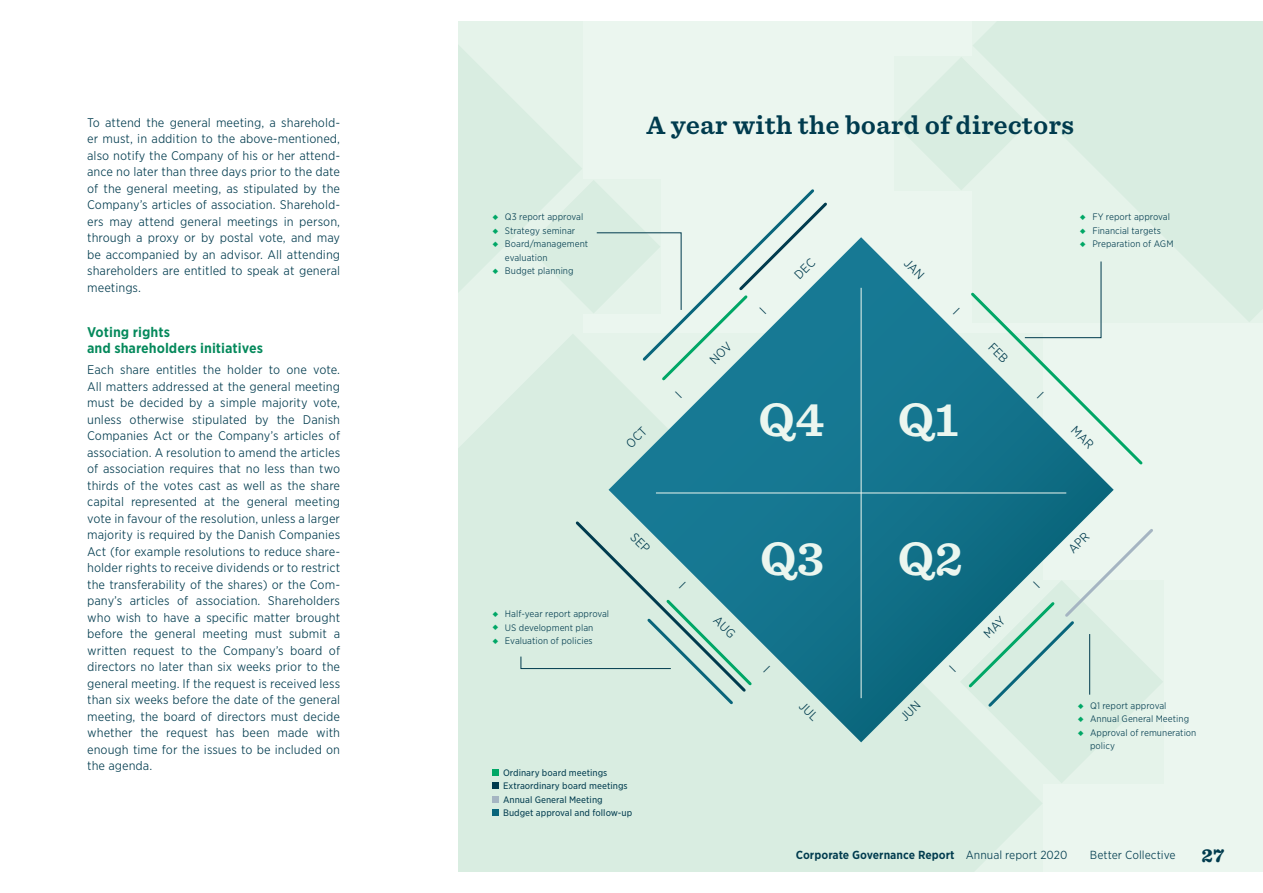
<style>
.page{position:relative;width:1263px;height:893px;background:#fff}
.page>*{position:absolute;margin:0;border:0;box-sizing:border-box;transform-origin:0 0}
.t1{font:700 45px "Sentinel S Sm";color:#ebf6ef}
.t2{font:700 24px "Sentinel S Sm";color:#003b4e}
.t3{font:900 18px "Sentinel S Sm";color:#003b4e}
.t4{font:700 13.5px/16.5px "Gotham Narrow S Sm";color:#04895b}
.t5{font:300 12px/16.5px "Gotham Narrow S Sm";color:#003b4e;text-align:justify}
.t6{font:700 11.25px "Gotham Narrow S Sm";color:#003b4e}
.t7{font:300 11.25px "Gotham Narrow S Sm";color:#003b4e}
.t8{font:300 9px/13.5px "Gotham Narrow S Sm";color:#003b4e}
.t9{font:9px/13.5px "Gotham Narrow S Sm";color:#003b4e}
.s1{color:#00a766}
.s2{font-weight:300}
</style>
<div class="page">
<div style="left:459px;top:21px;width:804px;height:851px;background:#ebf6ef"></div>
<svg style="left:973px;top:21px;width:290px;height:301px;fill:#d9ede1"></svg>
<svg style="left:895px;top:57px;width:133px;height:133px"></svg>
<svg style="left:459px;top:46px;width:123px;height:246px;fill:#d9ede1"></svg>
<div style="left:459px;top:380px;width:584px;height:492px;background:#d9ede1"></div>
<svg style="left:608px;top:237px;width:506px;height:505px;background:#4390a1"></svg>
<hr style="left:861px;top:288px;width:1px;height:410px;background:#ebf6ef">
<hr style="left:656px;top:493px;width:410px;height:1px;background:#ebf6ef">
<div style="left:492px;top:769px;width:7px;height:7px;background:#00a766"></div>
<div style="left:492px;top:783px;width:7px;height:6px;background:#003b4e"></div>
<div style="left:492px;top:796px;width:7px;height:7px;background:#a5b5c2"></div>
<div style="left:492px;top:810px;width:7px;height:6px;background:#09657b"></div>
<svg style="left:903px;top:258px;width:22px;height:21px"></svg>
<svg style="left:953px;top:308px;width:7px;height:6px"></svg>
<svg style="left:968px;top:261px;width:177px;height:206px"></svg>
<svg style="left:520px;top:519px;width:234px;height:188px;background:#b4d6d0"></svg>
<svg style="left:763px;top:666px;width:7px;height:6px"></svg>
<svg style="left:798px;top:701px;width:21px;height:20px"></svg>
<svg style="left:625px;top:426px;width:23px;height:22px"></svg>
<svg style="left:675px;top:392px;width:7px;height:6px"></svg>
<svg style="left:527px;top:180px;width:303px;height:203px"></svg>
<svg style="left:899px;top:701px;width:22px;height:21px"></svg>
<svg style="left:949px;top:526px;width:214px;height:257px"></svg>
<p class="t5" style="left:87px;top:114px;width:255px">To attend the general meeting, a sharehold&shy;er must, in addition to the above-mentioned, also notify the Company of his or her attend&shy;ance no later than three days prior to the date of the general meeting, as stipulated by the Company’s articles of association. Sharehold&shy;ers may attend general meetings in person, through a proxy or by postal vote, and may be accompanied by an advisor. All attending shareholders are entitled to speak at general meetings.</p>
<p class="t4" style="left:87px;top:324px;width:177px">Voting rights<br>and shareholders initiatives</p>
<p class="t5" style="left:87px;top:361px;width:255px">Each share entitles the holder to one vote.<br>All matters addressed at the general meeting must be decided by a simple majority vote, unless otherwise stipulated by the Danish Companies Act or the Company’s articles of association. A resolution to amend the articles of association requires that no less than two thirds of the votes cast as well as the share capital represented at the general meeting vote in favour of the resolution, unless a larger majority is required by the Danish Companies Act (for example resolutions to reduce share&shy;holder rights to receive dividends or to restrict the transferability of the shares) or the Com&shy;pany’s articles of association. Shareholders who wish to have a specific matter brought before the general meeting must submit a written request to the Company’s board of directors no later than six weeks prior to the general meeting. If the request is received less than six weeks before the date of the general meeting, the board of directors must decide whether the request has been made with enough time for the issues to be included on the agenda.</p>
<p class="t8" style="left:492px;top:210px;width:93px"><span class="s1">○</span> Q3 report approval</p>
<p class="t8" style="left:492px;top:224px;width:85px"><span class="s1">○</span> Strategy seminar</p>
<p class="t8" style="left:505px;top:237px;width:85px;text-indent:-13px"><span class="s1">○</span> Board/management evaluation</p>
<p class="t8" style="left:492px;top:264px;width:83px"><span class="s1">○</span> Budget planning</p>
<h2 class="t2" style="left:647px;top:105px;width:429px">A year with the board of directors</h2>
<p class="t8" style="left:1080px;top:210px;width:92px"><span class="s1">○</span> FY report approval</p>
<p class="t8" style="left:1080px;top:224px;width:83px"><span class="s1">○</span> Financial targets</p>
<p class="t8" style="left:1080px;top:237px;width:95px"><span class="s1">○</span> Preparation of AGM</p>
<p class="t8" style="left:492px;top:607px;width:119px"><span class="s1">○</span> Half-year report approval</p>
<p class="t8" style="left:492px;top:620px;width:103px"><span class="s1">○</span> US development plan</p>
<p class="t8" style="left:492px;top:634px;width:102px"><span class="s1">○</span> Evaluation of policies</p>
<p class="t9" style="left:503px;top:765px;width:131px">Ordinary board meetings<br>Extraordinary board meetings<br>Annual General Meeting<br>Budget approval and follow-up</p>
<h1 class="t1" style="left:758px;top:382px;width:68px">Q4</h1>
<h1 class="t1" style="left:898px;top:382px;width:63px">Q1</h1>
<h1 class="t1" style="left:760px;top:521px;width:66px">Q3</h1>
<h1 class="t1" style="left:898px;top:521px;width:67px">Q2</h1>
<p class="t8" style="left:1077px;top:699px;width:91px"><span class="s1">○</span> Q1 report approval</p>
<p class="t8" style="left:1077px;top:712px;width:113px"><span class="s1">○</span> Annual General Meeting</p>
<p class="t8" style="left:1090px;top:726px;width:108px;text-indent:-13px"><span class="s1">○</span> Approval of remuneration policy</p>
<p class="t6" style="left:796px;top:848px;width:273px">Corporate Governance Report <span class="s2">Annual report 2020</span></p>
<p class="t7" style="left:1090px;top:848px;width:87px">Better Collective</p>
<h3 class="t3" style="left:1201px;top:840px;width:24px">27</h3>
</div>
